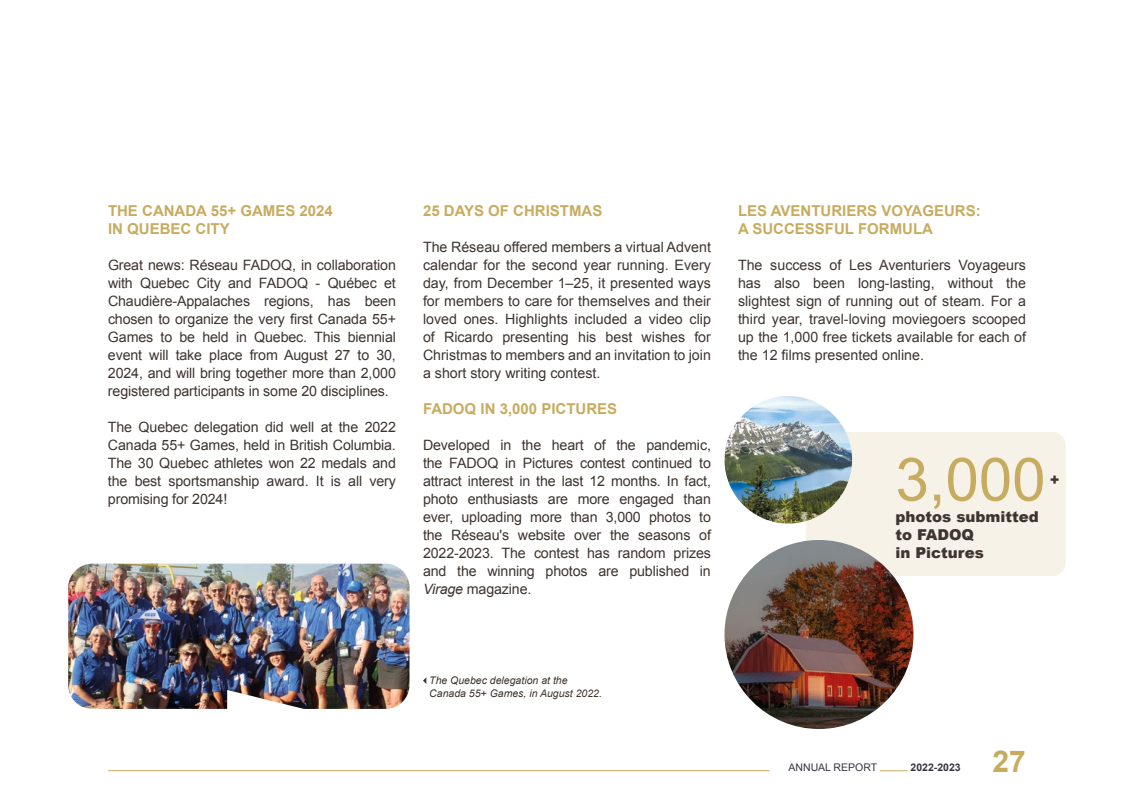
<style>
.page{position:relative;width:1134px;height:810px;background:#fff}
.page>*{position:absolute;margin:0;border:0;box-sizing:border-box;transform-origin:0 0}
.t1{font:60px "Arial";color:#c7ab5f}
.t2{font:700 30px "Arial";color:#c7ab5f}
.t3{font:700 15px/18px "Arial";color:#c7ab5f}
.t4{font:900 15px/18px "Arial";color:#3e3430}
.t5{font:14.25px/18px "Arial";letter-spacing:-.01em;color:#3e3430;text-align:justify}
.t6{font:italic 10.5px/12.6px "Arial";color:#3e3430}
.t7{font:10.5px "Arial";color:#393342}
.t8{font:700 10.5px "Arial";color:#393342}
.s1{font-style:italic}
</style>
<div class="page">
<hr style="left:108px;top:770px;width:662px;height:1px;background:#c7ab5f">
<div style="left:806px;top:432px;width:260px;height:144px;background:#f7f2e7;border-radius:14px"></div>
<img style="left:724px;top:540px;width:190px;height:189px;border-radius:94px">
<img style="left:724px;top:396px;width:128px;height:128px;border-radius:64px">
<svg style="left:423px;top:677px;width:3px;height:7px"></svg>
<img style="left:68px;top:564px;width:341px;height:145px">
<svg style="left:880px;top:770px;width:28px;height:1px"></svg>
<p class="t3" style="left:108px;top:202px;width:226px">THE CANADA 55+ GAMES 2024<br>IN QUEBEC CITY</p>
<p class="t5" style="left:108px;top:256px;width:290px">Great news: Réseau FADOQ, in collaboration with Quebec City and FADOQ - Québec et Chaudière-Appalaches regions, has been chosen to organize the very first Canada 55+ Games to be held in Quebec. This biennial event will take place from August 27 to 30, 2024, and will bring together more than 2,000 registered participants in some 20 disciplines.</p>
<p class="t5" style="left:108px;top:418px;width:289px">The Quebec delegation did well at the 2022<br>Canada 55+ Games, held in British Columbia.<br>The 30 Quebec athletes won 22 medals and the best sportsmanship award. It is all very promising for 2024!</p>
<p class="t3" style="left:423px;top:202px;width:181px">25 DAYS OF CHRISTMAS</p>
<p class="t5" style="left:423px;top:238px;width:290px">The Réseau offered members a virtual Advent calendar for the second year running. Every day, from December 1–25, it presented ways for members to care for themselves and their loved ones. Highlights included a video clip of Ricardo presenting his best wishes for Christmas to members and an invitation to join a short story writing contest.</p>
<p class="t3" style="left:423px;top:400px;width:196px">FADOQ IN 3,000 PICTURES</p>
<p class="t5" style="left:423px;top:436px;width:290px">Developed in the heart of the pandemic, the FADOQ in Pictures contest continued to attract interest in the last 12 months. In fact, photo enthusiasts are more engaged than ever, uploading more than 3,000 photos to the Réseau's website over the seasons of 2022-2023. The contest has random prizes and the winning photos are published in <span class="s1">Virage</span> magazine.</p>
<p class="t3" style="left:738px;top:202px;width:244px">LES AVENTURIERS VOYAGEURS:<br>A SUCCESSFUL FORMULA</p>
<p class="t5" style="left:738px;top:256px;width:290px">The success of Les Aventuriers Voyageurs has also been long-lasting, without the slightest sign of running out of steam. For a third year, travel-loving moviegoers scooped up the 1,000 free tickets available for each of the 12 films presented online.</p>
<h1 class="t1" style="left:896px;top:440px;width:152px">3,000</h1>
<p class="t4" style="left:895px;top:507px;width:145px">photos submitted to FADOQ<br>in Pictures</p>
<p class="t4" style="left:1050px;top:470px;width:11px">+</p>
<p class="t6" style="left:429px;top:674px;width:174px">The Quebec delegation at the<br>Canada 55+ Games, in August 2022.</p>
<p class="t7" style="left:789px;top:761px;width:90px">ANNUAL REPORT</p>
<p class="t8" style="left:911px;top:761px;width:52px">2022-2023</p>
<h2 class="t2" style="left:993px;top:741px;width:35px">27</h2>
</div>
